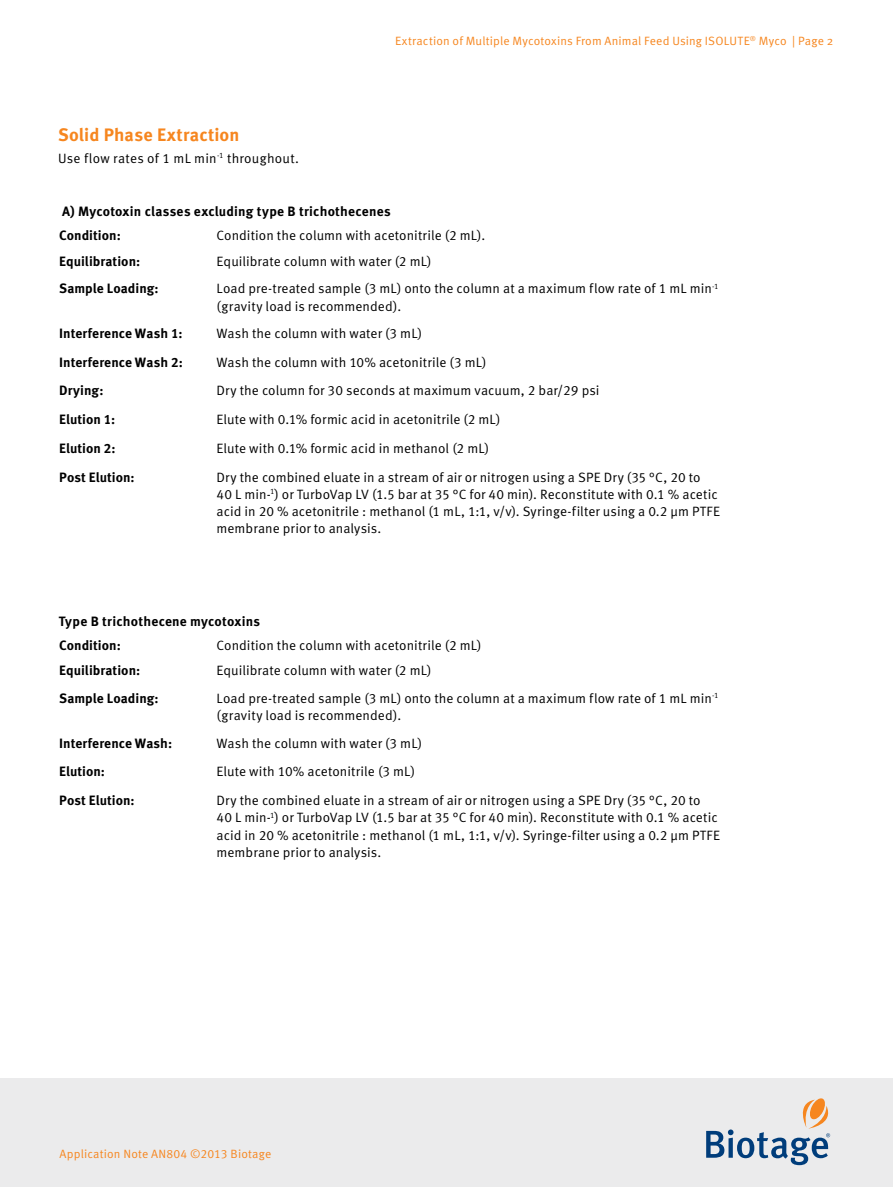
<style>
.page{position:relative;width:893px;height:1187px;background:#fff}
.page>*{position:absolute;margin:0;border:0;box-sizing:border-box;transform-origin:0 0}
.t1{font:700 18px "Meta OT";letter-spacing:.01em;color:#f6861f}
.t2{font:13.5px/17.2px "Meta OT Norm";letter-spacing:.005em;color:#000}
.t3{font:700 13.5px "Meta OT";letter-spacing:.005em;color:#000}
.t4{font:12px "Meta OT Norm";letter-spacing:.01em;color:#f6861f}
</style>
<div class="page">
<div style="left:0;top:1078px;width:893px;height:108px;background:#ebebec"></div>
<svg style="left:706px;top:1098px;width:124px;height:67px"></svg>
<h1 class="t1" style="left:58px;top:124px;width:183px">Solid Phase Extraction</h1>
<p class="t2" style="left:58px;top:150px;width:242px">Use flow rates of 1 mL min<sup>-1</sup> throughout.</p>
<p class="t4" style="left:395px;top:34px;width:440px">Extraction of Multiple Mycotoxins From Animal Feed Using ISOLUTE<sup>®</sup> Myco | Page 2</p>
<p class="t3" style="left:62px;top:203px;width:330px">A) Mycotoxin classes excluding type B trichothecenes</p>
<p class="t3" style="left:59px;top:227px;width:63px">Condition:</p>
<p class="t2" style="left:217px;top:227px;width:270px">Condition the column with acetonitrile (2 mL).</p>
<p class="t3" style="left:59px;top:253px;width:83px">Equilibration:</p>
<p class="t2" style="left:217px;top:252px;width:217px">Equilibrate column with water (2 mL)</p>
<p class="t3" style="left:59px;top:280px;width:101px">Sample Loading:</p>
<p class="t2" style="left:216px;top:280px;width:504px">Load pre-treated sample (3 mL) onto the column at a maximum flow rate of 1 mL min<sup>-1 </sup>(gravity load is recommended).</p>
<p class="t3" style="left:59px;top:325px;width:125px">Interference Wash 1:</p>
<p class="t2" style="left:216px;top:325px;width:207px">Wash the column with water (3 mL)</p>
<p class="t3" style="left:59px;top:354px;width:125px">Interference Wash 2:</p>
<p class="t2" style="left:216px;top:353px;width:272px">Wash the column with 10% acetonitrile (3 mL)</p>
<p class="t3" style="left:59px;top:382px;width:46px">Drying:</p>
<p class="t2" style="left:216px;top:382px;width:384px">Dry the column for 30 seconds at maximum vacuum, 2 bar/29 psi</p>
<p class="t3" style="left:59px;top:411px;width:58px">Elution 1:</p>
<p class="t2" style="left:216px;top:411px;width:285px">Elute with 0.1% formic acid in acetonitrile (2 mL)</p>
<p class="t3" style="left:59px;top:440px;width:58px">Elution 2:</p>
<p class="t2" style="left:216px;top:440px;width:274px">Elute with 0.1% formic acid in methanol (2 mL)</p>
<p class="t3" style="left:59px;top:469px;width:77px">Post Elution:</p>
<p class="t2" style="left:216px;top:468px;width:505px">Dry the combined eluate in a stream of air or nitrogen using a SPE Dry (35 °C, 20 to<br>40 L min-<sup>1</sup>) or TurboVap LV (1.5 bar at 35 °C for 40 min). Reconstitute with 0.1 % acetic acid in 20 % acetonitrile : methanol (1 mL, 1:1, v/v). Syringe-filter using a 0.2 µm PTFE membrane prior to analysis.</p>
<p class="t3" style="left:59px;top:613px;width:203px">Type B trichothecene mycotoxins</p>
<p class="t3" style="left:59px;top:637px;width:63px">Condition:</p>
<p class="t2" style="left:216px;top:636px;width:267px">Condition the column with acetonitrile (2 mL)</p>
<p class="t3" style="left:59px;top:662px;width:83px">Equilibration:</p>
<p class="t2" style="left:216px;top:662px;width:217px">Equilibrate column with water (2 mL)</p>
<p class="t3" style="left:59px;top:690px;width:101px">Sample Loading:</p>
<p class="t2" style="left:216px;top:690px;width:504px">Load pre-treated sample (3 mL) onto the column at a maximum flow rate of 1 mL min<sup>-1 </sup>(gravity load is recommended).</p>
<p class="t3" style="left:59px;top:734px;width:114px">Interference Wash:</p>
<p class="t2" style="left:216px;top:734px;width:207px">Wash the column with water (3 mL)</p>
<p class="t3" style="left:59px;top:763px;width:47px">Elution:</p>
<p class="t2" style="left:216px;top:763px;width:200px">Elute with 10% acetonitrile (3 mL)</p>
<p class="t3" style="left:59px;top:792px;width:77px">Post Elution:</p>
<p class="t2" style="left:216px;top:792px;width:505px">Dry the combined eluate in a stream of air or nitrogen using a SPE Dry (35 °C, 20 to<br>40 L min-<sup>1</sup>) or TurboVap LV (1.5 bar at 35 °C for 40 min). Reconstitute with 0.1 % acetic acid in 20 % acetonitrile : methanol (1 mL, 1:1, v/v). Syringe-filter using a 0.2 µm PTFE membrane prior to analysis.</p>
<p class="t4" style="left:60px;top:1146px;width:213px">Application Note AN804 ©2013 Biotage</p>
</div>
